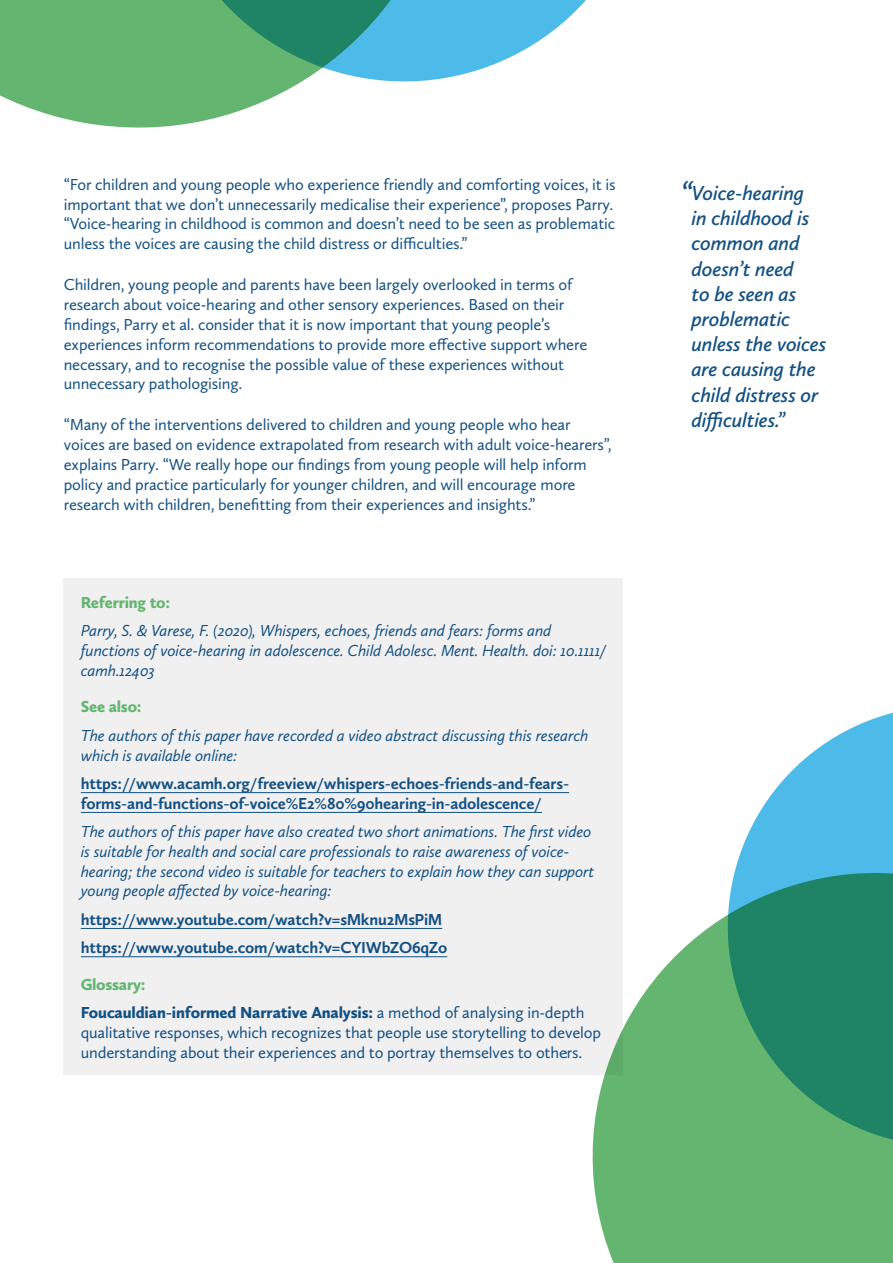
<style>
.page{position:relative;width:893px;height:1263px;background:#fff}
.page>*{position:absolute;margin:0;border:0;box-sizing:border-box;transform-origin:0 0}
.t1{font:italic 600 21px/25.2px "Calluna Sans";letter-spacing:-.01em;color:#135183}
.t2{font:16.5px/19.8px "Calluna Sans";letter-spacing:-.01em;color:#135183}
.t3{font:italic 16.5px/19.8px "Calluna Sans";letter-spacing:-.01em;color:#135183}
.t4{font:700 16.5px/19.8px "Calluna Sans";letter-spacing:-.01em;color:#135183}
.t5{font:900 16.5px/28.3px "Calluna Sans";letter-spacing:-.01em;color:#135183}
.t6{font:900 16.5px "Calluna Sans";letter-spacing:-.015em;color:#64b56f}
.s1{color:#64b56f}
.s2{font-weight:400}
.s3{font-size:30px}
</style>
<div class="page">
<div style="left:64px;top:578px;width:559px;height:497px;background:#f0f0f1"></div>
<hr style="left:81px;top:792px;width:488px;height:1px;background:#135183">
<hr style="left:81px;top:812px;width:461px;height:1px;background:#135183">
<hr style="left:81px;top:928px;width:361px;height:1px;background:#135183">
<hr style="left:81px;top:956px;width:366px;height:1px;background:#135183">
<svg style="left:0;top:0;width:264px;height:128px;background:#77be81"></svg>
<svg style="left:140px;top:0;width:446px;height:101px"></svg>
<svg style="left:592px;top:929px;width:301px;height:334px;fill:#64b56f"></svg>
<svg style="left:707px;top:712px;width:186px;height:455px"></svg>
<p class="t2" style="left:64px;top:174px;width:553px">“For children and young people who experience friendly and comforting voices, it is important that we don’t unnecessarily medicalise their experience”, proposes Parry. “Voice-hearing in childhood is common and doesn’t need to be seen as problematic unless the voices are causing the child distress or difficulties.”</p>
<p class="t2" style="left:64px;top:275px;width:525px">Children, young people and parents have been largely overlooked in terms of research about voice-hearing and other sensory experiences. Based on their findings, Parry et al. consider that it is now important that young people’s experiences inform recommendations to provide more effective support where necessary, and to recognise the possible value of these experiences without unnecessary pathologising.</p>
<p class="t2" style="left:64px;top:415px;width:549px">“Many of the interventions delivered to children and young people who hear voices are based on evidence extrapolated from research with adult voice-hearers”, explains Parry. “We really hope our findings from young people will help inform policy and practice particularly for younger children, and will encourage more research with children, benefitting from their experiences and insights.”</p>
<p class="t6" style="left:81px;top:592px;width:91px">Referring to:</p>
<p class="t3" style="left:81px;top:620px;width:527px">Parry, S. &amp; Varese, F. (2020), Whispers, echoes, friends and fears: forms and functions of voice-hearing in adolescence. Child Adolesc. Ment. Health. doi: 10.1111/ camh.12403</p>
<p class="t6" style="left:81px;top:696px;width:62px">See also:</p>
<p class="t3" style="left:81px;top:725px;width:509px">The authors of this paper have recorded a video abstract discussing this research which is available online:</p>
<p class="t4" style="left:81px;top:773px;width:490px">https://www.acamh.org/freeview/whispers-echoes-friends-and-fears&shy;forms-and-functions-of-voice%E2%80%90hearing-in-adolescence/</p>
<p class="t3" style="left:81px;top:821px;width:515px">The authors of this paper have also created two short animations. The first video is suitable for health and social care professionals to raise awareness of voice&shy;hearing; the second video is suitable for teachers to explain how they can support young people affected by voice-hearing:</p>
<p class="t4" style="left:81px;top:905px;width:368px;line-height:28.3px">https://www.youtube.com/watch?v=sMknu2MsPiM https://www.youtube.com/watch?v=CYIWbZO6qZo</p>
<p class="t5" style="left:81px;top:970px;width:505px"><span class="s1">Glossary:<br></span>Foucauldian-informed Narrative Analysis: <span class="s2">a method of analysing in-depth</span></p>
<p class="t2" style="left:81px;top:1022px;width:522px">qualitative responses, which recognizes that people use storytelling to develop understanding about their experiences and to portray themselves to others.</p>
<p class="t1" style="left:692px;top:180px;width:136px;text-indent:-11px"><span class="s3">“</span>Voice-hearing<br>in childhood is common and doesn’t need<br>to be seen as problematic unless the voices are causing the child distress or difficulties.”</p>
</div>
